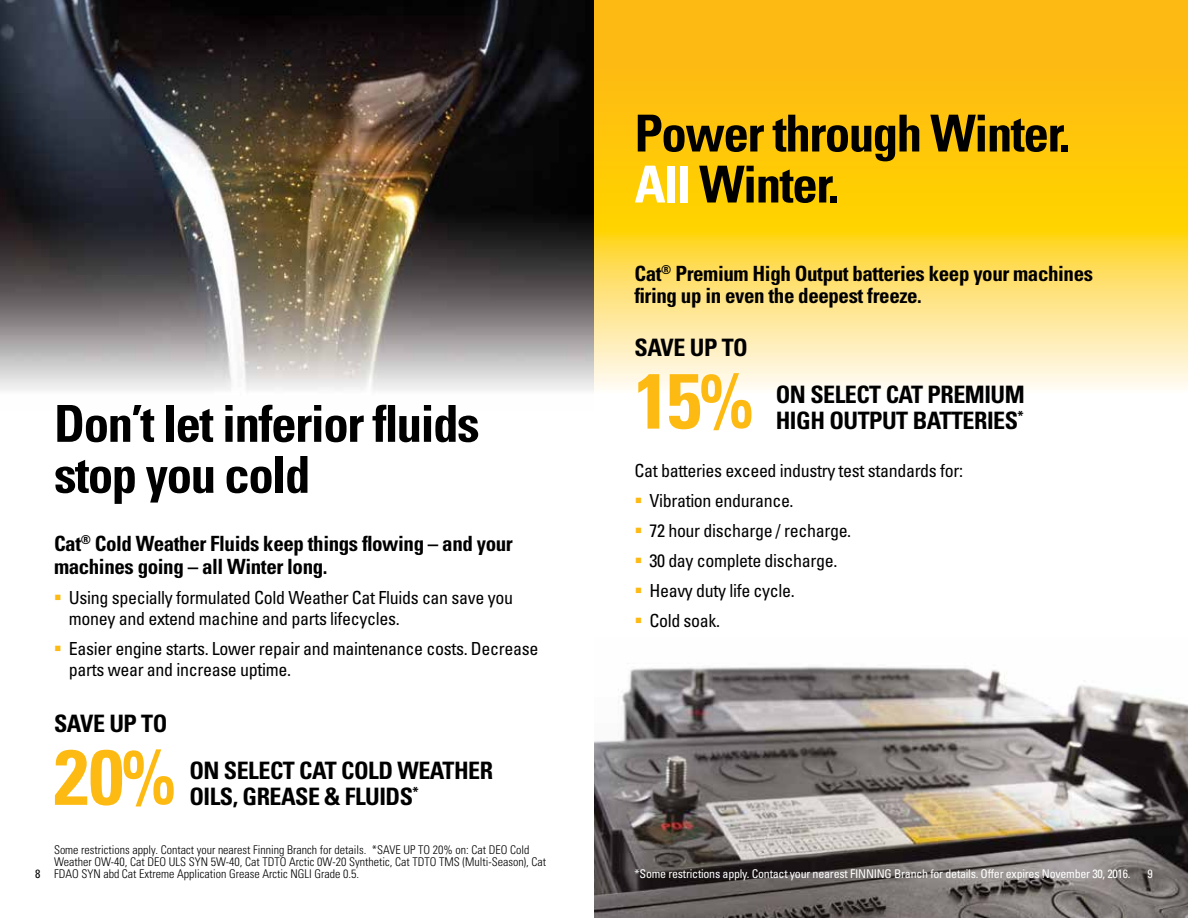
<style>
.page{position:relative;width:1188px;height:918px;background:#fff}
.page>*{position:absolute;margin:0;border:0;box-sizing:border-box;transform-origin:0 0}
.t1{font:700 condensed 78px "Univers LT Std";color:#fdba12}
.t2{font:700 condensed 51px/51px "Univers LT Std";letter-spacing:-.03em;color:#000}
.t3{font:700 condensed 24px/25.5px "Univers LT Std";letter-spacing:-.02em;color:#000}
.t4{font:700 condensed 21px/22.5px "Univers LT Std";letter-spacing:-.02em;color:#000}
.t5{font:condensed 18px/21px "Univers LT Std";letter-spacing:-.02em;color:#000}
.t6{font:300 condensed 12px/12px "Univers LT Std";color:#000}
.t7{font:condensed 12px "Univers LT Std";letter-spacing:-.02em;color:#fff}
.t8{font:condensed 12px "Univers LT Std";color:#000}
.s1{color:#fdba12}
.s2{color:#fff}
</style>
<div class="page">
<img style="left:0;top:0;width:594px;height:391px">
<img style="left:594px;top:666px;width:594px;height:252px">
<svg style="left:594px;top:0;width:594px;height:389px;background:#fed13f"></svg>
<h2 class="t2" style="left:54px;top:398px;width:427px">Don’t let inferior fluids stop you cold</h2>
<p class="t4" style="left:54px;top:532px;width:460px">Cat<sup>®</sup> Cold Weather Fluids keep things flowing – and your machines going – all Winter long.</p>
<p class="t5" style="left:69px;top:586px;width:446px;text-indent:-15px"><span class="s1">▪</span> Using specially formulated Cold Weather Cat Fluids can save you money and extend machine and parts lifecycles.</p>
<p class="t5" style="left:69px;top:637px;width:471px;text-indent:-15px"><span class="s1">▪</span> Easier engine starts. Lower repair and maintenance costs. Decrease parts wear and increase uptime.</p>
<h3 class="t3" style="left:54px;top:711px;width:115px">SAVE UP TO</h3>
<h1 class="t1" style="left:54px;top:729px;width:123px">20%</h1>
<h3 class="t3" style="left:189px;top:758px;width:305px">ON SELECT CAT COLD WEATHER<br>OILS, GREASE &amp; FLUIDS<sup>*</sup></h3>
<h2 class="t2" style="left:634px;top:108px;width:438px">Power through Winter.<br><span class="s2">All</span> Winter.</h2>
<p class="t4" style="left:634px;top:262px;width:460px">Cat<sup>®</sup> Premium High Output batteries keep your machines firing up in even the deepest freeze.</p>
<h3 class="t3" style="left:634px;top:335px;width:115px">SAVE UP TO</h3>
<h1 class="t1" style="left:634px;top:353px;width:121px">15%</h1>
<h3 class="t3" style="left:776px;top:382px;width:250px">ON SELECT CAT PREMIUM<br>HIGH OUTPUT BATTERIES<sup>*</sup></h3>
<p class="t5" style="left:634px;top:460px;width:330px">Cat batteries exceed industry test standards for:</p>
<p class="t5" style="left:634px;top:490px;width:161px"><span class="s1">▪</span> Vibration endurance.</p>
<p class="t5" style="left:634px;top:520px;width:218px"><span class="s1">▪</span> 72 hour discharge / recharge.</p>
<p class="t5" style="left:634px;top:550px;width:204px"><span class="s1">▪</span> 30 day complete discharge.</p>
<p class="t5" style="left:634px;top:580px;width:162px"><span class="s1">▪</span> Heavy duty life cycle.</p>
<p class="t5" style="left:634px;top:610px;width:87px"><span class="s1">▪</span> Cold soak.</p>
<p class="t6" style="left:54px;top:843px;width:494px">Some restrictions apply. Contact your nearest Finning Branch for details. *SAVE UP TO 20% on: Cat DEO Cold<br>Weather OW-40, Cat DEO ULS SYN 5W-40, Cat TDTO Arctic 0W-20 Synthetic, Cat TDTO TMS (Multi-Season), Cat<br>FDAO SYN abd Cat Extreme Application Grease Arctic NGLI Grade 0.5.</p>
<p class="t8" style="left:35px;top:866px;width:7px">8</p>
<p class="t7" style="left:634px;top:866px;width:497px">*Some restrictions apply. Contact your nearest FINNING Branch for details. Offer expires November 30, 2016.</p>
<p class="t7" style="left:1148px;top:866px;width:7px">9</p>
</div>
